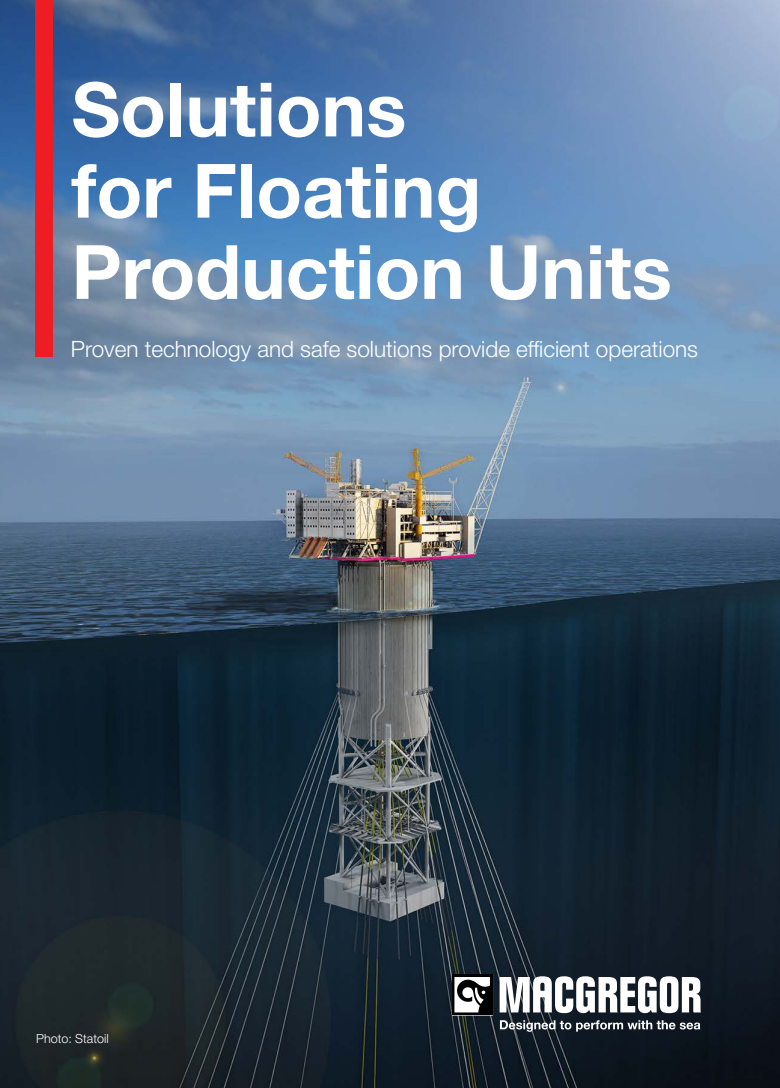
<style>
.page{position:relative;width:780px;height:1088px;background:#fff}
.page>*{position:absolute;margin:0;border:0;box-sizing:border-box;transform-origin:0 0}
.t1{font:700 75px/81.2px "Helvetica Neue";color:#fff}
.t2{font:300 22.5px "Helvetica Neue";color:#fff}
.t3{font:300 12.5px "Helvetica Neue";color:#fff}
</style>
<div class="page">
<img style="left:0;top:0;width:780px;height:1088px">
<div style="left:35px;top:0;width:18px;height:357px;background:#ee1d23"></div>
<svg style="left:499px;top:976px;width:202px;height:37px"></svg>
<div style="left:452px;top:974px;width:40px;height:41px;background:#000"></div>
<svg style="left:454px;top:977px;width:36px;height:35px"></svg>
<svg style="left:500px;top:1020px;width:200px;height:12px;background:#595f67"></svg>
<h1 class="t1" style="left:71px;top:67px;width:602px">Solutions<br>for Floating<br>Production Units</h1>
<p class="t2" style="left:71px;top:335px;width:628px">Proven technology and safe solutions provide efficient operations</p>
<p class="t3" style="left:36px;top:1031px;width:74px">Photo: Statoil</p>
</div>
